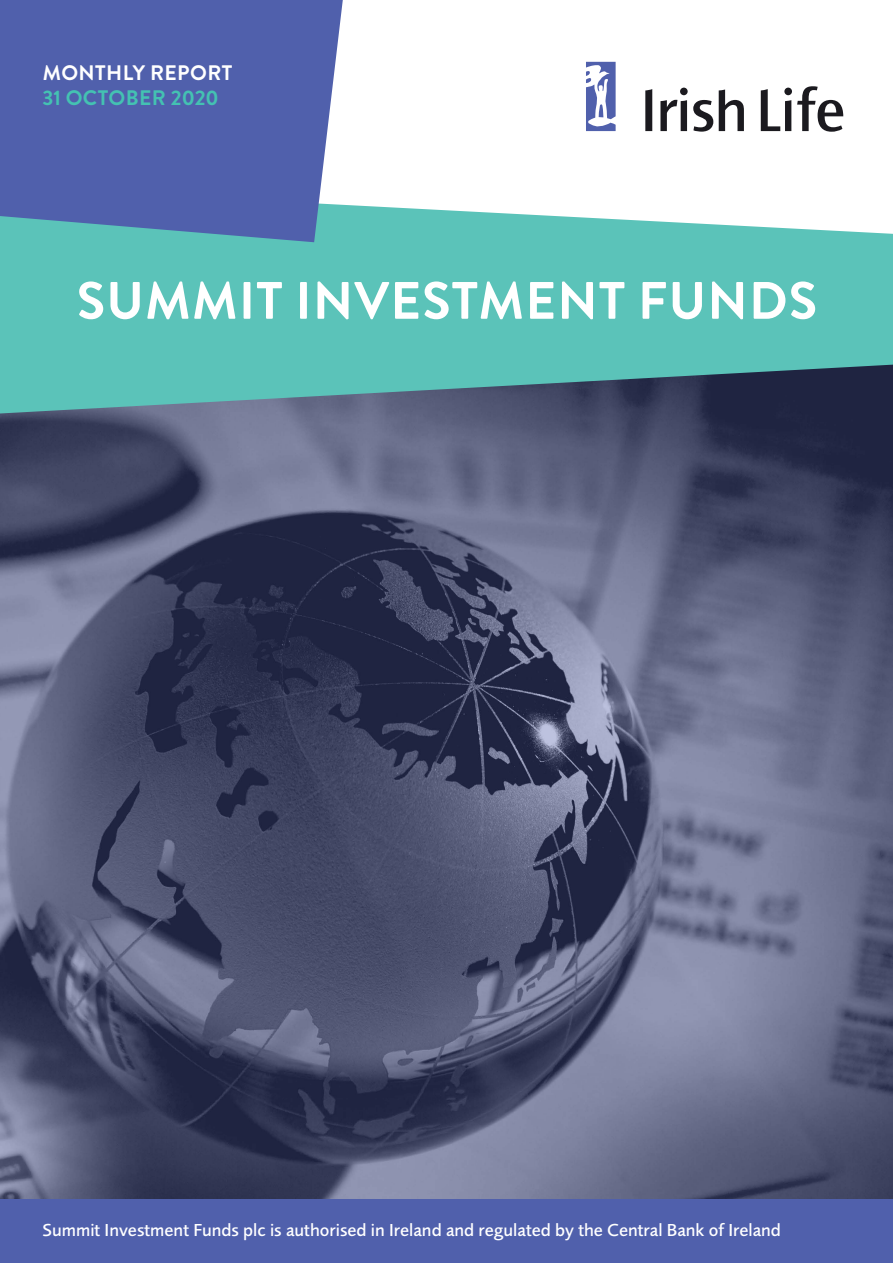
<style>
.page{position:relative;width:893px;height:1263px;background:#fff}
.page>*{position:absolute;margin:0;border:0;box-sizing:border-box;transform-origin:0 0}
.t1{font:700 52.5px "Brandon Grotesque";letter-spacing:.02em;color:#fff}
.t2{font:700 21px/25.2px "Brandon Grotesque";letter-spacing:.02em;color:#fff}
.Body{font:500 18px "Foundry Sans";color:#fff}
.s1{color:#44c2b2}
</style>
<div class="page">
<img style="left:0;top:413px;width:893px;height:786px">
<svg style="left:0;top:204px;width:893px;height:209px;background:#5fb5b1"></svg>
<svg style="left:0;top:0;width:343px;height:242px;background:#556aaf"></svg>
<svg style="left:586px;top:62px;width:30px;height:69px"></svg>
<svg style="left:693px;top:100px;width:20px;height:32px"></svg>
<svg style="left:719px;top:90px;width:25px;height:41px"></svg>
<svg style="left:645px;top:89px;width:7px;height:42px"></svg>
<div style="left:680px;top:88px;width:8px;height:7px;background:#1b1a1f;border-radius:50%"></div>
<svg style="left:660px;top:100px;width:27px;height:31px"></svg>
<svg style="left:761px;top:89px;width:30px;height:42px"></svg>
<svg style="left:797px;top:86px;width:46px;height:46px"></svg>
<div style="left:0;top:1199px;width:893px;height:64px;background:#5060ac"></div>
<p class="t2" style="left:43px;top:60px;width:191px">MONTHLY REPORT<br><span class="s1">31 OCTOBER 2020</span></p>
<p class="t1" style="left:77px;top:264px;width:742px">SUMMIT INVESTMENT FUNDS</p>
<p class="Body" style="left:43px;top:1220px;width:740px">Summit Investment Funds plc is authorised in Ireland and regulated by the Central Bank of Ireland</p>
</div>
